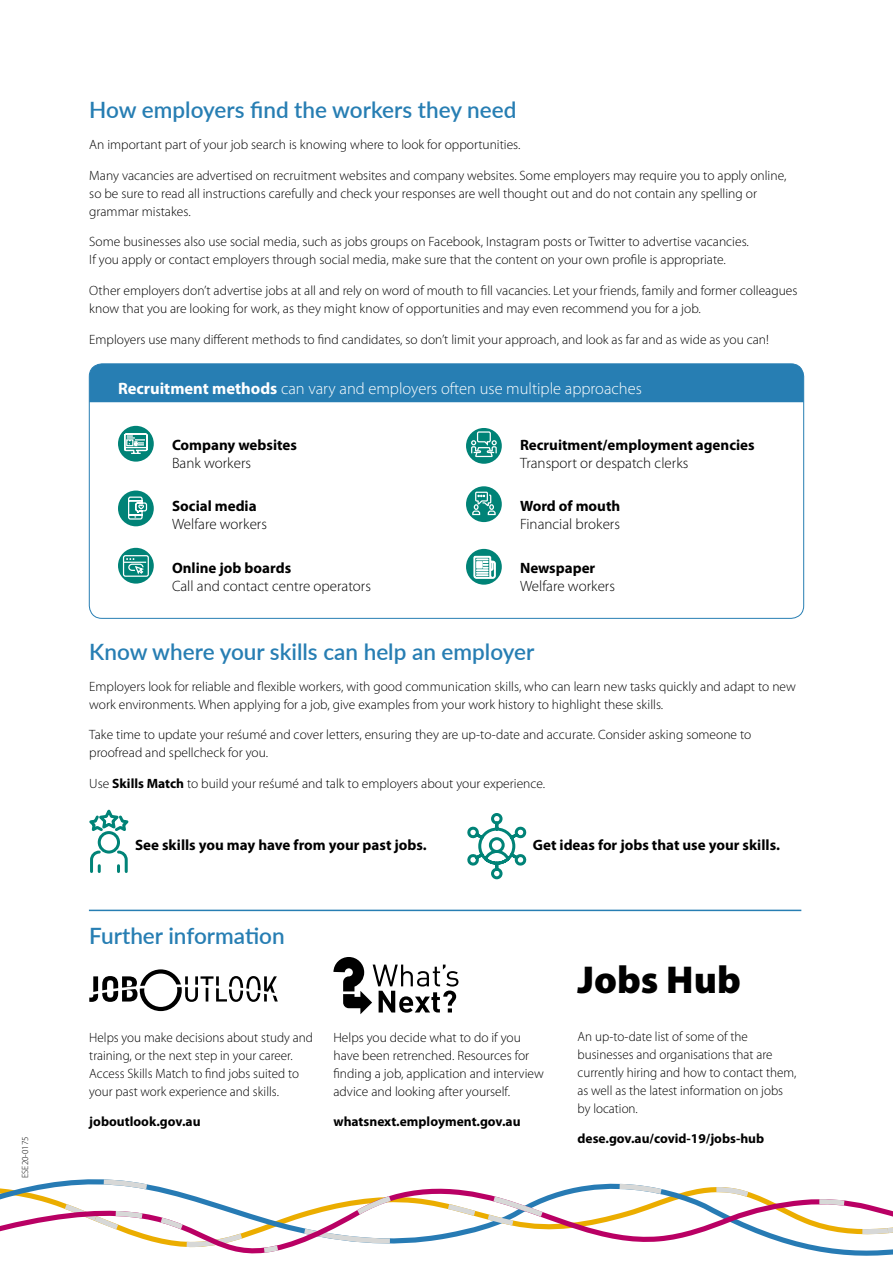
<style>
.page{position:relative;width:893px;height:1263px;background:#fff}
.page>*{position:absolute;margin:0;border:0;box-sizing:border-box;transform-origin:0 0}
.Body{font:900 39px "Myriad Pro";color:#000}
.t1{font:600 22.5px "Lato";color:#277eb3}
.Body-2{font:300 16.5px "Myriad Pro";color:#fff}
.Body-3{font:700 15px/18px "Myriad Pro";color:#000}
.Body-4{font:300 15px/18px "Myriad Pro";color:#000}
.Body-5{font:300 13.5px/18px "Myriad Pro";color:#000}
.Hyperlink{font:700 13.5px "Myriad Pro";color:#000}
.t2{font:300 9px "Myriad Pro";color:#000}
.s1{font-weight:700}
.s2{font-weight:300}
</style>
<div class="page">
<div style="left:89px;top:364px;width:715px;height:38px;background:#277eb3"></div>
<div style="left:89px;top:363px;width:715px;height:256px;border:1px solid #277eb3;border-radius:13px"></div>
<div style="left:118px;top:426px;width:36px;height:36px;background:#008377;border-radius:50%"></div>
<svg style="left:124px;top:433px;width:24px;height:21px"></svg>
<div style="left:118px;top:490px;width:36px;height:36px;background:#008377;border-radius:50%"></div>
<svg style="left:128px;top:496px;width:20px;height:24px"></svg>
<div style="left:118px;top:548px;width:36px;height:36px;background:#008377;border-radius:50%"></div>
<div style="left:123px;top:555px;width:26px;height:22px;border:1px solid #fff;border-radius:2px"></div>
<svg style="left:124px;top:558px;width:22px;height:18px"></svg>
<div style="left:466px;top:428px;width:36px;height:36px;background:#008377;border-radius:50%"></div>
<svg style="left:470px;top:431px;width:27px;height:27px"></svg>
<div style="left:466px;top:486px;width:36px;height:36px;background:#008377;border-radius:50%"></div>
<svg style="left:472px;top:491px;width:24px;height:25px"></svg>
<svg style="left:466px;top:549px;width:36px;height:36px"></svg>
<svg style="left:89px;top:809px;width:40px;height:64px"></svg>
<svg style="left:467px;top:813px;width:60px;height:67px"></svg>
<svg style="left:89px;top:969px;width:189px;height:42px"></svg>
<svg style="left:333px;top:957px;width:125px;height:57px"></svg>
<hr style="left:89px;top:910px;width:712px;height:1px;background:#277eb3">
<svg style="left:0;top:1179px;width:893px;height:77px"></svg>
<svg style="left:442px;top:1192px;width:106px;height:37px"></svg>
<svg style="left:351px;top:1192px;width:45px;height:27px"></svg>
<svg style="left:259px;top:1242px;width:25px;height:14px"></svg>
<svg style="left:155px;top:1214px;width:93px;height:36px"></svg>
<svg style="left:59px;top:1200px;width:89px;height:34px"></svg>
<svg style="left:814px;top:1197px;width:36px;height:12px"></svg>
<svg style="left:474px;top:556px;width:22px;height:23px"></svg>
<p class="t2" style="left:20px;top:1178px;width:43px;rotate:-90deg">ESE20-0175</p>
<h1 class="t1" style="left:89px;top:94px;width:429px">How employers find the workers they need</h1>
<p class="Body-5" style="left:89px;top:135px;width:433px">An important part of your job search is knowing where to look for opportunities.</p>
<p class="Body-5" style="left:89px;top:166px;width:699px">Many vacancies are advertised on recruitment websites and company websites. Some employers may require you to apply online, so be sure to read all instructions carefully and check your responses are well thought out and do not contain any spelling or grammar mistakes.</p>
<p class="Body-5" style="left:89px;top:233px;width:661px">Some businesses also use social media, such as jobs groups on Facebook, Instagram posts or Twitter to advertise vacancies.<br>If you apply or contact employers through social media, make sure that the content on your own profile is appropriate.</p>
<p class="Body-5" style="left:89px;top:281px;width:710px">Other employers don’t advertise jobs at all and rely on word of mouth to fill vacancies. Let your friends, family and former colleagues know that you are looking for work, as they might know of opportunities and may even recommend you for a job.</p>
<p class="Body-5" style="left:89px;top:330px;width:681px">Employers use many different methods to find candidates, so don’t limit your approach, and look as far and as wide as you can!</p>
<p class="Body-2" style="left:118px;top:378px;width:525px"><span class="s1">Recruitment methods</span> can vary and employers often use multiple approaches</p>
<p class="Body-3" style="left:172px;top:435px;width:126px">Company websites<br><span class="s2">Bank workers</span></p>
<p class="Body-4" style="left:172px;top:497px;width:96px"><span class="s1">Social media<br></span>Welfare workers</p>
<p class="Body-4" style="left:172px;top:559px;width:200px"><span class="s1">Online job boards<br></span>Call and contact centre operators</p>
<p class="Body-3" style="left:520px;top:435px;width:236px">Recruitment/employment agencies<br><span class="s2">Transport or despatch clerks</span></p>
<p class="Body-4" style="left:520px;top:497px;width:102px"><span class="s1">Word of mouth<br></span>Financial brokers</p>
<p class="Body-4" style="left:520px;top:559px;width:96px"><span class="s1">Newspaper<br></span>Welfare workers</p>
<h1 class="t1" style="left:89px;top:635px;width:447px">Know where your skills can help an employer</h1>
<p class="Body-5" style="left:89px;top:677px;width:708px">Employers look for reliable and flexible workers, with good communication skills, who can learn new tasks quickly and adapt to new work environments. When applying for a job, give examples from your work history to highlight these skills.</p>
<p class="Body-5" style="left:89px;top:726px;width:664px">Take time to update your reśumé and cover letters, ensuring they are up-to-date and accurate. Consider asking someone to proofread and spellcheck for you.</p>
<p class="Body-5" style="left:89px;top:774px;width:457px">Use <span class="s1">Skills Match</span> to build your reśumé and talk to employers about your experience.</p>
<p class="Body-3" style="left:135px;top:835px;width:293px">See skills you may have from your past jobs.</p>
<p class="Body-3" style="left:533px;top:835px;width:249px">Get ideas for jobs that use your skills.</p>
<h1 class="t1" style="left:89px;top:920px;width:197px">Further information</h1>
<p class="Body-5" style="left:89px;top:1028px;width:225px">Helps you make decisions about study and training, or the next step in your career.<br>Access Skills Match to find jobs suited to your past work experience and skills.</p>
<p class="Hyperlink" style="left:89px;top:1113px;width:113px">joboutlook.gov.au</p>
<p class="Body-5" style="left:333px;top:1028px;width:212px">Helps you decide what to do if you have been retrenched. Resources for finding a job, application and interview advice and looking after yourself.</p>
<p class="Hyperlink" style="left:333px;top:1113px;width:189px">whatsnext.employment.gov.au</p>
<p class="Body" style="left:578px;top:954px;width:165px">Jobs Hub</p>
<p class="Body-5" style="left:578px;top:1027px;width:220px">An up-to-date list of some of the businesses and organisations that are currently hiring and how to contact them, as well as the latest information on jobs by location.</p>
<p class="Hyperlink" style="left:578px;top:1130px;width:188px">dese.gov.au/covid-19/jobs-hub</p>
</div>
